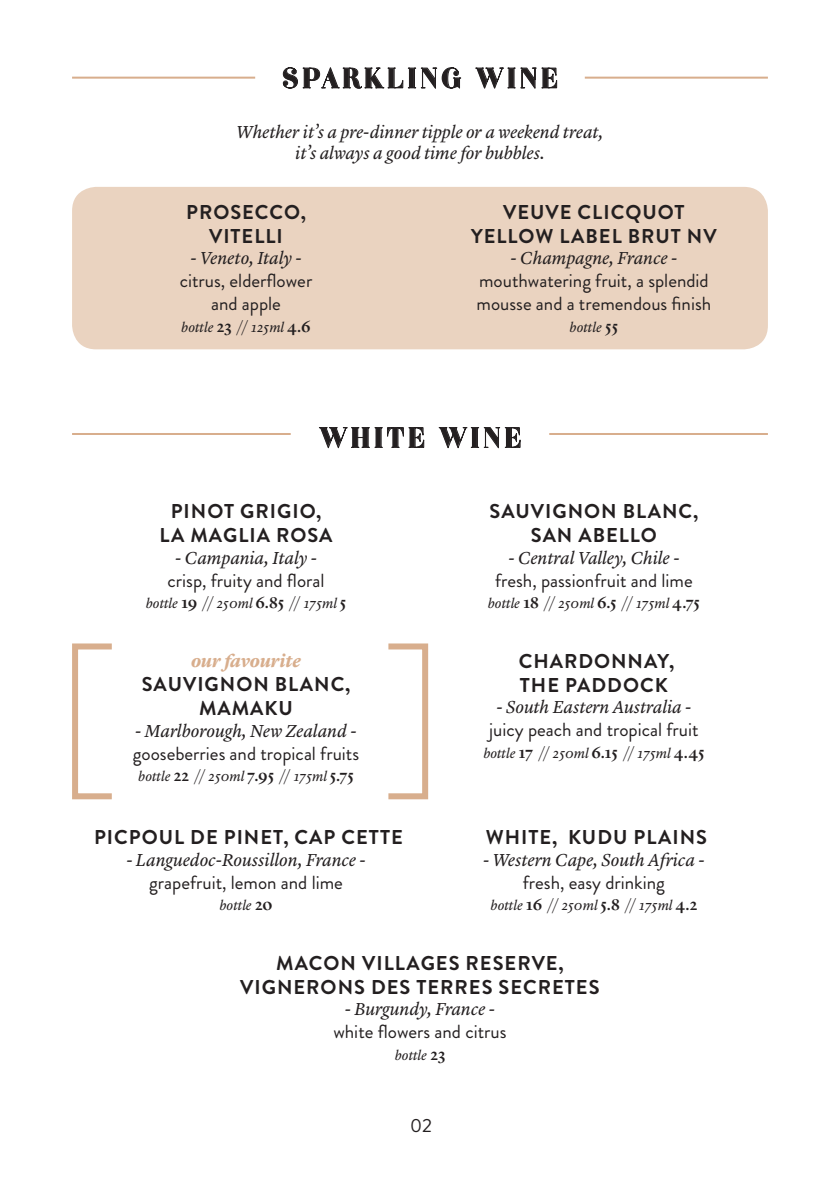
<style>
.page{position:relative;width:840px;height:1191px;background:#fff}
.page>*{position:absolute;margin:0;border:0;box-sizing:border-box;transform-origin:0 0}
.t1{font:26px "ATC Rosemary";letter-spacing:.11em;color:#231f20}
.t2{font:700 20px/24px "Brandon Grotesque";letter-spacing:.05em;color:#231f20;text-align:center}
.t3{font:19px/22.8px "Brandon Grotesque";color:#231f20;text-align:center}
.t4{font:italic 18px/21.6px "Lyon Text";letter-spacing:-.005em;color:#231f20;text-align:center}
.t5{font:italic 700 18px "Lyon Text";color:#d8ae8d}
.t6{font:italic 14px "Lyon Text";color:#231f20}
.s1{font-family:"Lyon Display";font-weight:500;font-style:normal;font-size:16px}
</style>
<div class="page">
<div style="left:72px;top:187px;width:695px;height:162px;background:#ead3c0;border-radius:24px"></div>
<svg style="left:282px;top:67px;width:179px;height:22px"></svg>
<svg style="left:475px;top:67px;width:82px;height:22px"></svg>
<hr style="left:72px;top:77px;width:183px;height:2px;background:#d8ae8d">
<hr style="left:584px;top:77px;width:183px;height:2px;background:#d8ae8d">
<svg style="left:319px;top:427px;width:105px;height:22px"></svg>
<svg style="left:438px;top:427px;width:82px;height:22px"></svg>
<svg style="left:72px;top:643px;width:40px;height:157px"></svg>
<svg style="left:388px;top:643px;width:41px;height:157px"></svg>
<hr style="left:72px;top:433px;width:218px;height:2px;background:#d8ae8d">
<hr style="left:549px;top:433px;width:218px;height:2px;background:#d8ae8d">
<p class="t1" style="left:282px;top:61px;width:277px">SPARKLING WINE</p>
<p class="t4" style="left:236px;top:119px;width:368px">Whether it’s a pre-dinner tipple or a weekend treat, it’s always a good time for bubbles.</p>
<p class="t2" style="left:186px;top:200px;width:121px">PROSECCO,<br>VITELLI</p>
<p class="t4" style="left:190px;top:246px;width:112px">- Veneto, Italy -</p>
<p class="t3" style="left:180px;top:269px;width:134px">citrus, elderflower and apple</p>
<p class="t6" style="left:181px;top:316px;width:131px">bottle <span class="s1">23 //</span> 125ml <span class="s1">4.6</span></p>
<p class="t2" style="left:471px;top:200px;width:247px">VEUVE CLICQUOT<br>YELLOW LABEL BRUT NV</p>
<p class="t4" style="left:510px;top:246px;width:168px">- Champagne, France -</p>
<p class="t3" style="left:476px;top:269px;width:236px;text-align:left">mouthwatering fruit, a splendid mousse and a tremendous finish</p>
<p class="t6" style="left:569px;top:316px;width:50px">bottle <span class="s1">55</span></p>
<p class="t1" style="left:318px;top:421px;width:204px">WHITE WINE</p>
<p class="t2" style="left:159px;top:499px;width:174px">PINOT GRIGIO,<br>LA MAGLIA ROSA</p>
<p class="t4" style="left:175px;top:545px;width:143px">- Campania, Italy -</p>
<p class="t3" style="left:167px;top:569px;width:158px">crisp, fruity and floral</p>
<p class="t6" style="left:146px;top:593px;width:202px">bottle <span class="s1">19 //</span> 250ml <span class="s1">6.85 //</span> 175ml <span class="s1">5</span></p>
<p class="t5" style="left:191px;top:647px;width:111px">our favourite</p>
<p class="t2" style="left:142px;top:672px;width:210px">SAUVIGNON BLANC,<br>MAMAKU</p>
<p class="t4" style="left:135px;top:718px;width:223px">- Marlborough, New Zealand -</p>
<p class="t3" style="left:133px;top:742px;width:228px">gooseberries and tropical fruits</p>
<p class="t6" style="left:138px;top:766px;width:217px">bottle <span class="s1">22 //</span> 250ml <span class="s1">7.95 //</span> 175ml <span class="s1">5.75</span></p>
<p class="t2" style="left:94px;top:825px;width:310px">PICPOUL DE PINET, CAP CETTE</p>
<p class="t4" style="left:126px;top:847px;width:241px">- Languedoc-Roussillon, France -</p>
<p class="t3" style="left:149px;top:871px;width:195px">grapefruit, lemon and lime</p>
<p class="t6" style="left:219px;top:894px;width:54px">bottle <span class="s1">20</span></p>
<p class="t2" style="left:489px;top:499px;width:210px">SAUVIGNON BLANC,<br>SAN ABELLO</p>
<p class="t4" style="left:508px;top:545px;width:172px">- Central Valley, Chile -</p>
<p class="t3" style="left:495px;top:569px;width:199px">fresh, passionfruit and lime</p>
<p class="t6" style="left:487px;top:593px;width:213px">bottle <span class="s1">18 //</span> 250ml <span class="s1">6.5 //</span> 175ml <span class="s1">4.75</span></p>
<p class="t2" style="left:518px;top:649px;width:157px;text-align:left">CHARDONNAY,<br>THE PADDOCK</p>
<p class="t4" style="left:496px;top:695px;width:196px">- South Eastern Australia -</p>
<p class="t3" style="left:489px;top:718px;width:211px">juicy peach and tropical fruit</p>
<p class="t6" style="left:483px;top:742px;width:223px">bottle <span class="s1">17 //</span> 250ml <span class="s1">6.15 //</span> 175ml <span class="s1">4.45</span></p>
<p class="t2" style="left:485px;top:825px;width:223px">WHITE, KUDU PLAINS</p>
<p class="t4" style="left:483px;top:847px;width:223px">- Western Cape, South Africa -</p>
<p class="t3" style="left:522px;top:871px;width:143px">fresh, easy drinking</p>
<p class="t6" style="left:490px;top:894px;width:208px">bottle <span class="s1">16 //</span> 250ml <span class="s1">5.8 //</span> 175ml <span class="s1">4.2</span></p>
<p class="t2" style="left:240px;top:951px;width:360px">MACON VILLAGES RESERVE,<br>VIGNERONS DES TERRES SECRETES</p>
<p class="t4" style="left:345px;top:996px;width:151px">- Burgundy, France -</p>
<p class="t3" style="left:333px;top:1020px;width:174px">white flowers and citrus</p>
<p class="t6" style="left:394px;top:1044px;width:52px">bottle <span class="s1">23</span></p>
<p class="t3" style="left:410px;top:1114px;width:23px">02</p>
</div>
